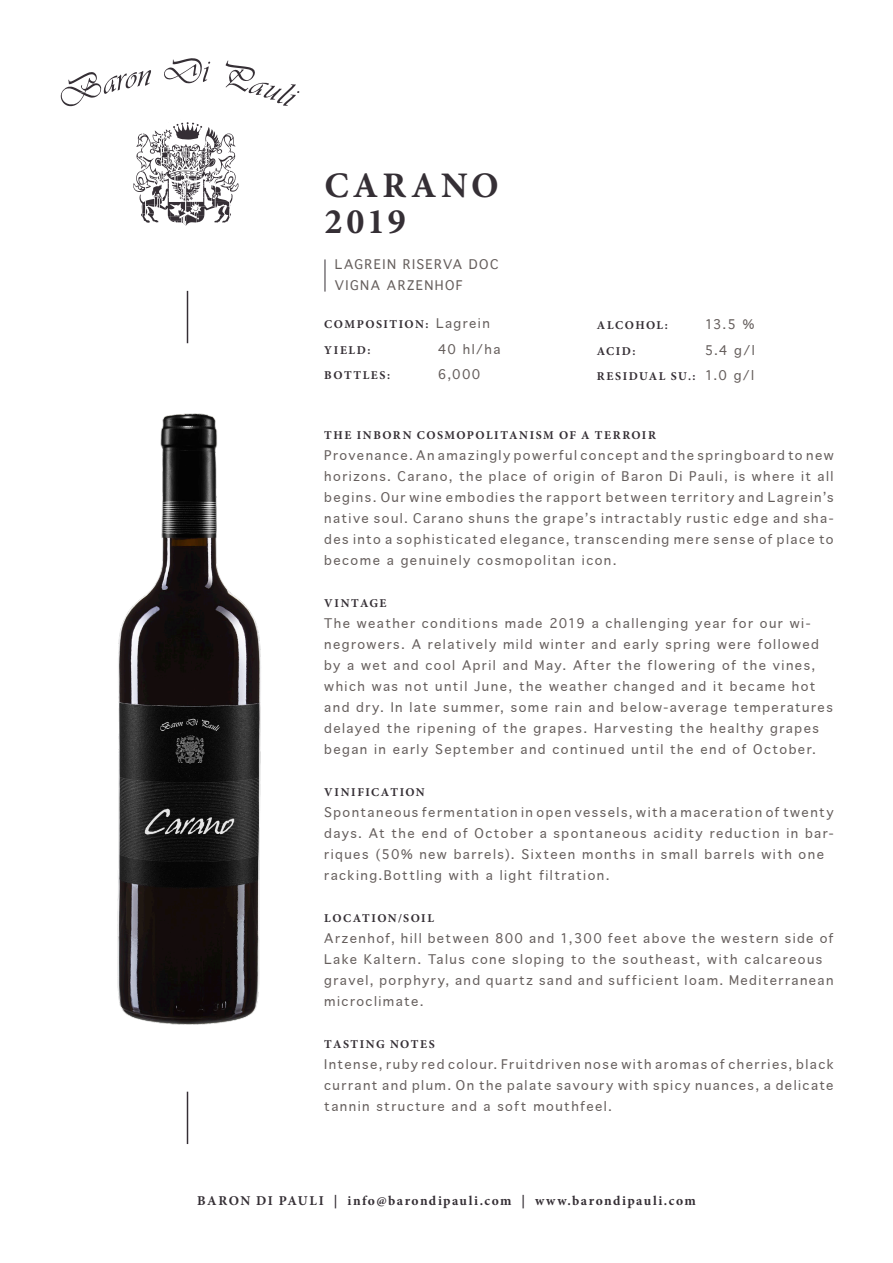
<style>
.page{position:relative;width:893px;height:1263px;background:#fff}
.page>*{position:absolute;margin:0;border:0;box-sizing:border-box;transform-origin:0 0}
.Fließtext{font:700 36px/36px "Minion Pro";letter-spacing:.115em;color:#352f35}
.t1{font:700 13.5px "Minion Pro";letter-spacing:.105em;color:#352f35}
.Fließtext-2{font:12.75px/21px "Geneva";letter-spacing:.115em;color:#655e5c}
.Fließtext-3{font:700 12px "Minion Pro";letter-spacing:.125em;color:#352f35}
.s1{font-family:"Geneva";font-weight:400;font-size:12.75px;color:#655e5c}
</style>
<div class="page">
<svg style="left:133px;top:122px;width:105px;height:103px"></svg>
<svg style="left:60px;top:70px;width:91px;height:36px"></svg>
<svg style="left:164px;top:58px;width:46px;height:25px"></svg>
<svg style="left:226px;top:61px;width:73px;height:45px"></svg>
<hr style="left:187px;top:291px;width:1px;height:52px;background:#352f35">
<hr style="left:187px;top:1092px;width:1px;height:52px;background:#352f35">
<img style="left:117px;top:413px;width:144px;height:611px">
<hr style="left:325px;top:259px;width:1px;height:33px;background:#352f35">
<p class="Fließtext" style="left:324px;top:167px;width:176px">CARANO<br>2019</p>
<p class="Fließtext-2" style="left:335px;top:254px;width:165px">LAGREIN RISERVA DOC</p>
<p class="Fließtext-2" style="left:335px;top:275px;width:130px">VIGNA ARZENHOF</p>
<p class="Fließtext-3" style="left:324px;top:316px;width:167px">COMPOSITION: <span class="s1">Lagrein</span></p>
<p class="Fließtext-3" style="left:324px;top:341px;width:48px">YIELD:</p>
<p class="Fließtext-2" style="left:438px;top:339px;width:64px">40 hl/ha</p>
<p class="Fließtext-3" style="left:324px;top:367px;width:67px">BOTTLES:</p>
<p class="Fließtext-2" style="left:438px;top:364px;width:44px">6,000</p>
<p class="Fließtext-3" style="left:597px;top:317px;width:72px">ALCOHOL:</p>
<p class="Fließtext-2" style="left:705px;top:314px;width:51px">13.5 %</p>
<p class="Fließtext-3" style="left:597px;top:342px;width:40px">ACID:</p>
<p class="Fließtext-2" style="left:705px;top:339px;width:51px">5.4 g/l</p>
<p class="Fließtext-3" style="left:597px;top:368px;width:159px">RESIDUAL SU.: <span class="s1">1.0 g/l</span></p>
<p class="Fließtext-3" style="left:324px;top:427px;width:333px">THE INBORN COSMOPOLITANISM OF A TERROIR</p>
<p class="Fließtext-2" style="left:324px;top:445px;width:511px;text-align:justify">Provenance. An amazingly powerful concept and the springboard to new horizons. Carano, the place of origin of Baron Di Pauli, is where it all begins. Our wine embodies the rapport between territory and Lagrein’s native soul. Carano shuns the grape’s intractably rustic edge and sha&shy;des into a sophisticated elegance, transcending mere sense of place to become a genuinely cosmopolitan icon.</p>
<p class="Fließtext-3" style="left:324px;top:595px;width:64px">VINTAGE</p>
<p class="Fließtext-2" style="left:324px;top:613px;width:510px">The weather conditions made 2019 a challenging year for our wi&shy;negrowers. A relatively mild winter and early spring were followed by a wet and cool April and May. After the flowering of the vines, which was not until June, the weather changed and it became hot and dry. In late summer, some rain and below-average temperatures delayed the ripening of the grapes. Harvesting the healthy grapes began in early September and continued until the end of October.</p>
<p class="Fließtext-3" style="left:324px;top:784px;width:102px">VINIFICATION</p>
<p class="Fließtext-2" style="left:324px;top:802px;width:511px">Spontaneous fermentation in open vessels, with a maceration of twenty days. At the end of October a spontaneous acidity reduction in bar&shy;riques (50% new barrels). Sixteen months in small barrels with one racking.Bottling with a light filtration.</p>
<p class="Fließtext-3" style="left:324px;top:910px;width:111px">LOCATION/SOIL</p>
<p class="Fließtext-2" style="left:324px;top:928px;width:511px">Arzenhof, hill between 800 and 1,300 feet above the western side of Lake Kaltern. Talus cone sloping to the southeast, with calcareous gravel, porphyry, and quartz sand and sufficient loam. Mediterranean microclimate.</p>
<p class="Fließtext-3" style="left:324px;top:1036px;width:112px">TASTING NOTES</p>
<p class="Fließtext-2" style="left:324px;top:1054px;width:511px;text-align:justify">Intense, ruby red colour. Fruitdriven nose with aromas of cherries, black currant and plum. On the palate savoury with spicy nuances, a delicate tannin structure and a soft mouthfeel.</p>
<p class="t1" style="left:197px;top:1191px;width:500px">BARON DI PAULI | info@barondipauli.com | www.barondipauli.com</p>
</div>
